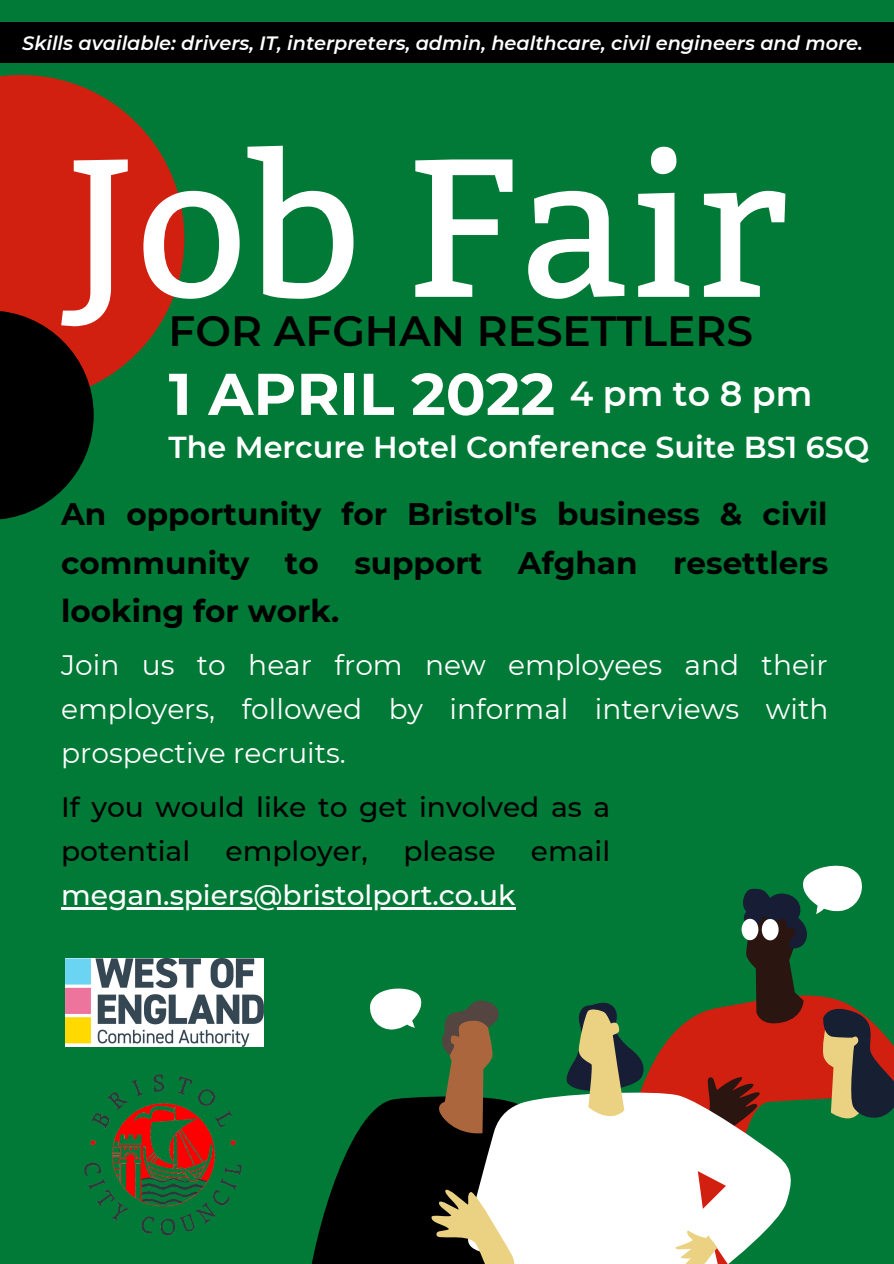
<style>
.page{position:relative;width:894px;height:1264px;background:#fff}
.page>*{position:absolute;margin:0;border:0;box-sizing:border-box;transform-origin:0 0}
.t1{font:196.2px "Bitter";color:#fff}
.t2{font:700 58.8px "Montserrat";color:#fff}
.t3{font:600 42.3px "Montserrat";color:#000}
.t4{font:600 34.8px "Montserrat";letter-spacing:.275em;color:#fff}
.t5{font:700 31.05px/48.4px "Montserrat";color:#000;text-align:justify}
.t6{font:600 30.3px "Montserrat";color:#fff}
.t7{font:28.05px/44px "Montserrat";color:#fff;text-align:justify}
.t8{font:500 28.05px/44px "Montserrat";color:#000}
.t9{font:500 28.05px "Montserrat";color:#fff}
.t10{font:italic 600 19.35px "Montserrat";color:#fff}
</style>
<div class="page">
<div style="left:0;top:0;width:893px;height:1263px;background:#007a36"></div>
<svg style="left:648px;top:1034px;width:25px;height:55px"></svg>
<svg style="left:312px;top:1096px;width:154px;height:167px;fill:#000"></svg>
<svg style="left:432px;top:1000px;width:67px;height:136px"></svg>
<svg style="left:370px;top:988px;width:52px;height:42px"></svg>
<svg style="left:466px;top:1089px;width:207px;height:174px;background:#dfe1dd"></svg>
<svg style="left:564px;top:1002px;width:84px;height:184px"></svg>
<svg style="left:431px;top:1185px;width:89px;height:78px;background:#a79e7f"></svg>
<svg style="left:673px;top:865px;width:220px;height:398px"></svg>
<svg style="left:0;top:75px;width:184px;height:310px;fill:#d22010"></svg>
<svg style="left:0;top:310px;width:94px;height:210px;background:#181208"></svg>
<img style="left:84px;top:1074px;width:158px;height:162px">
<div style="left:0;top:22px;width:893px;height:41px;background:#000"></div>
<img style="left:65px;top:958px;width:198px;height:88px">
<hr style="left:61px;top:907px;width:454px;height:2px;background:#fff">
<p class="t10" style="left:22px;top:31px;width:841px">Skills available: drivers, IT, interpreters, admin, healthcare, civil engineers and more.</p>
<p class="t1" style="left:65px;top:113px;width:723px">Job Fair</p>
<p class="t3" style="left:169px;top:305px;width:585px">FOR AFGHAN RESETTLERS</p>
<p class="t4" style="left:569px;top:372px;width:244px">4pmto8pm</p>
<p class="t2" style="left:169px;top:358px;width:388px">1 APRIL 2022</p>
<p class="t6" style="left:169px;top:428px;width:702px">The Mercure Hotel Conference Suite BS1 6SQ</p>
<p class="t5" style="left:61px;top:490px;width:768px">An opportunity for Bristol's business &amp; civil community to support Afghan resettlers looking for work.</p>
<p class="t7" style="left:61px;top:642px;width:768px">Join us to hear from new employees and their employers, followed by informal interviews with prospective recruits.</p>
<p class="t8" style="left:61px;top:784px;width:550px">If you would like to get involved as a potential</p>
<p class="t8" style="left:225px;top:828px;width:144px">employer,</p>
<p class="t8" style="left:403px;top:828px;width:94px">please</p>
<p class="t8" style="left:530px;top:828px;width:81px">email</p>
<p class="t9" style="left:61px;top:877px;width:455px">megan.spiers@bristolport.co.uk</p>
</div>
